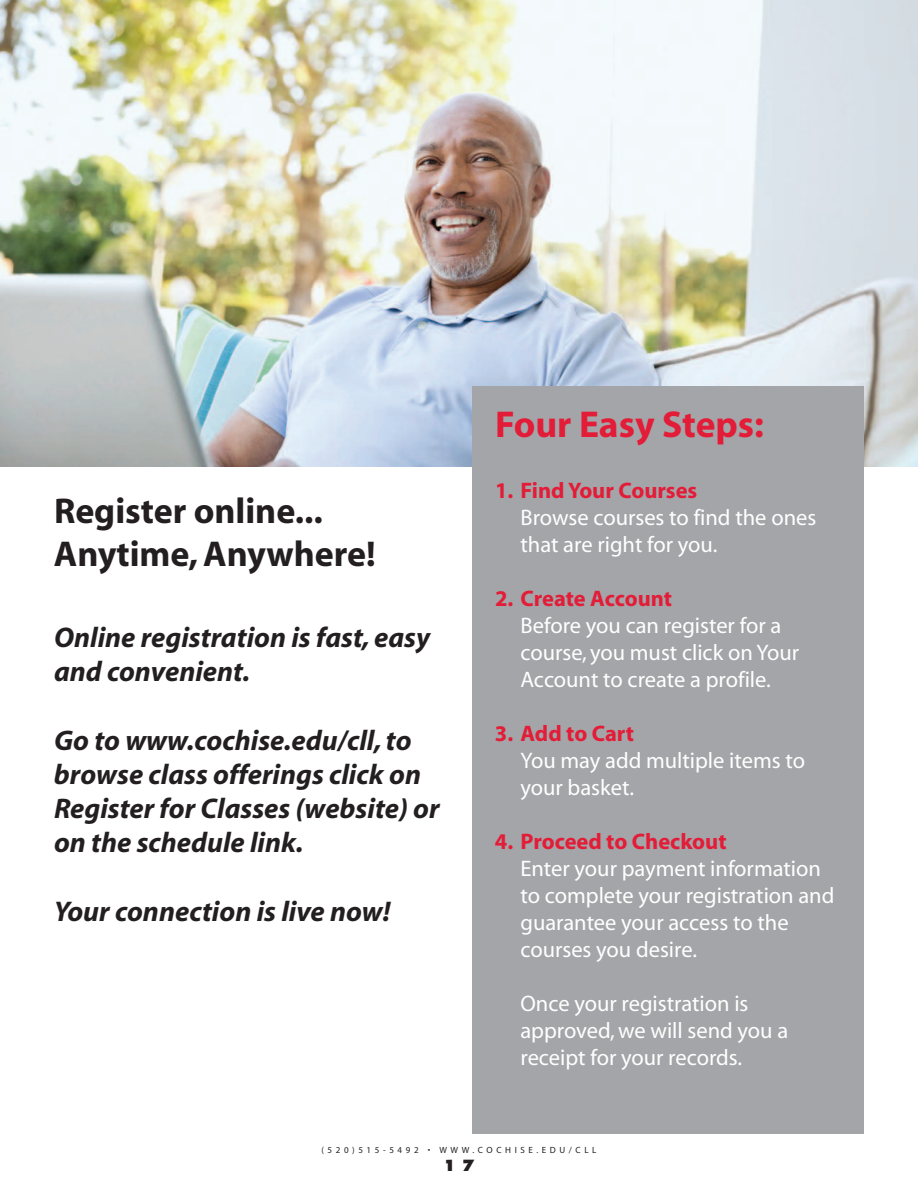
<style>
.page{position:relative;width:918px;height:1188px;background:#fff}
.page>*{position:absolute;margin:0;border:0;box-sizing:border-box;transform-origin:0 0}
.t1{font:700 37.5px "Myriad";color:#e31c37}
.t2{font:700 36px/43.2px "Myriad";color:#231f20}
.t3{font:italic 700 28.5px/34.2px "Myriad";color:#231f20}
.t4{font:22.5px/27px "Myriad";color:#fff}
.t5{font:700 22.5px "Myriad";color:#e31c37}
.t6{font:800 15px "Futura";color:#231f20}
.t7{font:9px "Myriad";letter-spacing:.4em;color:#231f20}
</style>
<div class="page">
<img style="left:0;top:0;width:918px;height:467px">
<div style="left:472px;top:386px;width:392px;height:748px;background:#a4a5a9"></div>
<h2 class="t2" style="left:54px;top:492px;width:323px">Register online...<br>Anytime,Anywhere!</h2>
<p class="t3" style="left:54px;top:623px;width:378px">Online registration is fast, easy and convenient.</p>
<p class="t3" style="left:54px;top:726px;width:387px">Go to www.cochise.edu/cll,to browse class offerings click on<br>Register for Classes (website) or on the schedule link.</p>
<p class="t3" style="left:54px;top:897px;width:338px">Your connection is live now!</p>
<h1 class="t1" style="left:495px;top:410px;width:270px">Four Easy Steps:</h1>
<p class="t5" style="left:495px;top:482px;width:204px">1. Find Your Courses</p>
<p class="t4" style="left:521px;top:506px;width:297px">Browse courses to find the ones that are right for you.</p>
<p class="t5" style="left:495px;top:590px;width:179px">2. Create Account</p>
<p class="t4" style="left:520px;top:614px;width:280px">Before you can register for a course, you must click on Your<br>Account to create a profile.</p>
<p class="t5" style="left:495px;top:725px;width:141px">3. Add to Cart</p>
<p class="t4" style="left:520px;top:749px;width:286px">You may add multiple items to your basket.</p>
<p class="t5" style="left:495px;top:833px;width:233px">4. Proceed to Checkout</p>
<p class="t4" style="left:520px;top:857px;width:315px">Enter your payment information to complete your registration and guarantee your access to the courses you desire.</p>
<p class="t4" style="left:520px;top:992px;width:269px">Once your registration is approved,we will send you a receipt for your records.</p>
<p class="t7" style="left:321px;top:1146px;width:277px">(520)515-5492 • WWW.COCHISE.EDU/CLL</p>
<p class="t6" style="left:444px;top:1158px;width:32px">1 7</p>
</div>
